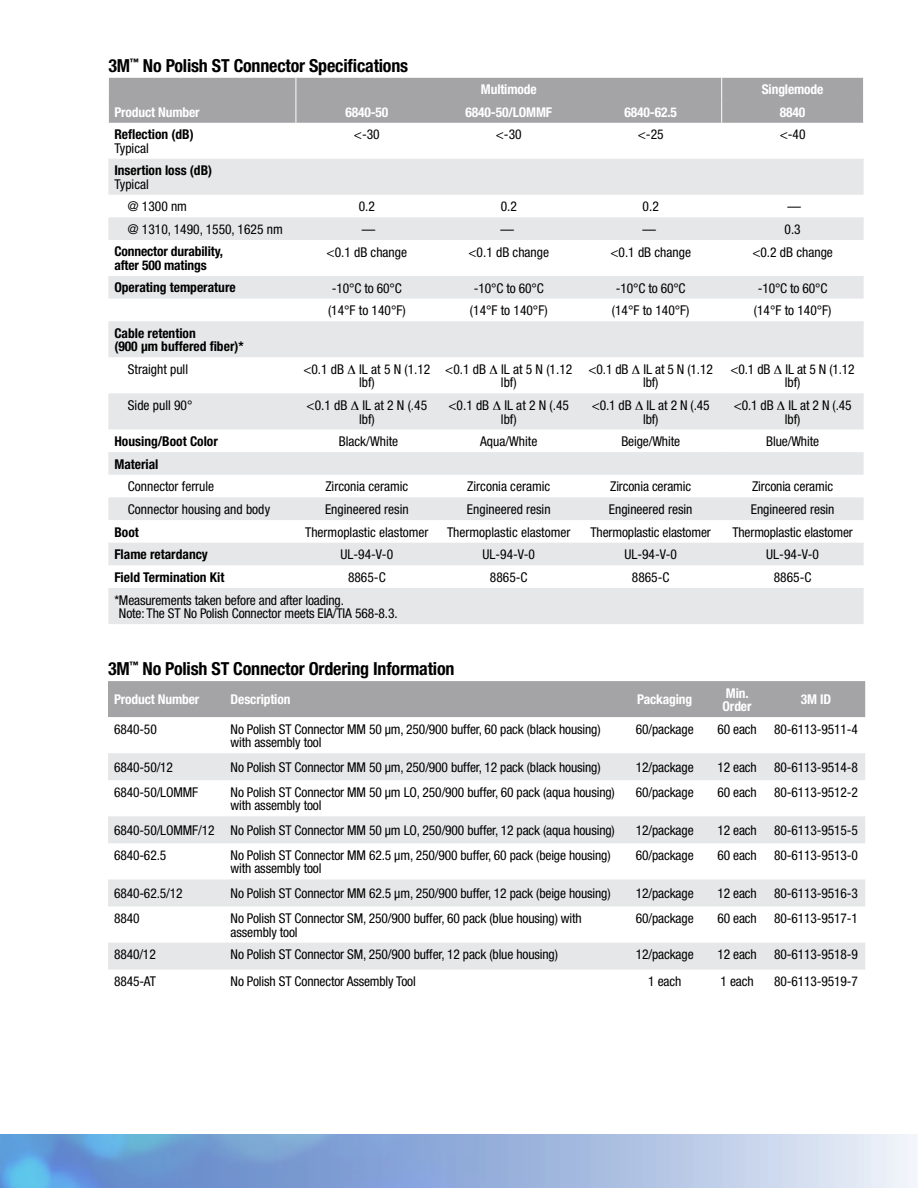
<style>
.page{position:relative;width:918px;height:1188px;background:#fff}
.page>*{position:absolute;margin:0;border:0;box-sizing:border-box;transform-origin:0 0}
.t1{font:700 condensed 18px "Helvetica Neue";letter-spacing:-.01em;color:#000}
.t2{font:condensed 13.5px/13.5px "Helvetica Neue";letter-spacing:-.01em;color:#000;text-align:center}
.t3{font:700 condensed 13.5px/13.5px "Helvetica Neue";color:#000}
.t4{font:700 condensed 13.5px/13.5px "Helvetica Neue";letter-spacing:-.01em;color:#fff}
</style>
<div class="page">
<svg style="left:108px;top:159px;width:756px;height:465px;fill:#e6e7e8"></svg>
<div style="left:108px;top:77px;width:756px;height:46px;background:#a4a4a7"></div>
<div style="left:108px;top:681px;width:757px;height:36px;background:#a4a4a7"></div>
<svg style="left:108px;top:753px;width:757px;height:153px;fill:#e6e7e8"></svg>
<div style="left:108px;top:943px;width:757px;height:27px;background:#e6e7e8"></div>
<img style="left:0;top:1135px;width:918px;height:53px">
<svg style="left:348px;top:365px;width:8px;height:9px"></svg>
<svg style="left:490px;top:365px;width:7px;height:9px"></svg>
<svg style="left:632px;top:365px;width:8px;height:9px"></svg>
<svg style="left:774px;top:365px;width:8px;height:9px"></svg>
<svg style="left:351px;top:401px;width:8px;height:9px"></svg>
<svg style="left:493px;top:401px;width:8px;height:9px"></svg>
<svg style="left:635px;top:401px;width:8px;height:9px"></svg>
<svg style="left:777px;top:401px;width:8px;height:9px"></svg>
<h1 class="t1" style="left:108px;top:55px;width:301px">3M<sup>™</sup> No Polish ST Connector Specifications</h1>
<p class="t4" style="left:481px;top:83px;width:57px">Multimode</p>
<p class="t4" style="left:762px;top:83px;width:63px">Singlemode</p>
<p class="t4" style="left:114px;top:105px;width:87px">Product Number</p>
<p class="t4" style="left:345px;top:105px;width:45px">6840-50</p>
<p class="t4" style="left:465px;top:105px;width:88px">6840-50/LOMMF</p>
<p class="t4" style="left:624px;top:105px;width:54px">6840-62.5</p>
<p class="t4" style="left:780px;top:105px;width:27px">8840</p>
<p class="t3" style="left:114px;top:128px;width:81px">Reflection (dB)</p>
<p class="t2" style="left:114px;top:141px;width:36px">Typical</p>
<p class="t2" style="left:354px;top:128px;width:27px">&lt;-30</p>
<p class="t2" style="left:496px;top:128px;width:27px">&lt;-30</p>
<p class="t2" style="left:638px;top:128px;width:27px">&lt;-25</p>
<p class="t2" style="left:780px;top:128px;width:27px">&lt;-40</p>
<p class="t3" style="left:114px;top:163px;width:99px">Insertion loss (dB)</p>
<p class="t2" style="left:128px;top:173px;width:61px;line-height:22.6px;text-align:left;text-indent:-14px">Typical<br>@ 1300 nm</p>
<p class="t2" style="left:359px;top:200px;width:18px">0.2</p>
<p class="t2" style="left:501px;top:200px;width:18px">0.2</p>
<p class="t2" style="left:643px;top:200px;width:18px">0.2</p>
<p class="t2" style="left:784px;top:200px;width:18px">―—</p>
<p class="t2" style="left:128px;top:222px;width:156px">@ 1310, 1490, 1550, 1625 nm</p>
<p class="t2" style="left:359px;top:222px;width:18px">―—</p>
<p class="t2" style="left:500px;top:222px;width:18px">—―</p>
<p class="t2" style="left:642px;top:222px;width:18px">—―</p>
<p class="t2" style="left:785px;top:222px;width:18px">0.3</p>
<p class="t3" style="left:114px;top:245px;width:110px">Connector durability, after 500 matings</p>
<p class="t2" style="left:327px;top:245px;width:82px">&lt;0.1 dB change</p>
<p class="t2" style="left:469px;top:245px;width:82px">&lt;0.1 dB change</p>
<p class="t2" style="left:610px;top:245px;width:82px">&lt;0.1 dB change</p>
<p class="t2" style="left:752px;top:245px;width:82px">&lt;0.2 dB change</p>
<p class="t3" style="left:114px;top:281px;width:123px">Operating temperature</p>
<p class="t2" style="left:332px;top:281px;width:71px">-10°C to 60°C</p>
<p class="t2" style="left:474px;top:281px;width:71px">-10°C to 60°C</p>
<p class="t2" style="left:616px;top:281px;width:71px">-10°C to 60°C</p>
<p class="t2" style="left:758px;top:281px;width:71px">-10°C to 60°C</p>
<p class="t2" style="left:328px;top:304px;width:79px">(14°F to 140°F)</p>
<p class="t2" style="left:470px;top:304px;width:79px">(14°F to 140°F)</p>
<p class="t2" style="left:612px;top:304px;width:79px">(14°F to 140°F)</p>
<p class="t2" style="left:754px;top:304px;width:79px">(14°F to 140°F)</p>
<p class="t3" style="left:114px;top:326px;width:131px">Cable retention<br>(900 µm buffered fiber)*</p>
<p class="t2" style="left:128px;top:362px;width:62px">Straight pull</p>
<p class="t2" style="left:303px;top:362px;width:129px">&lt;0.1 dB IL at 5 N (1.12 lbf)</p>
<p class="t2" style="left:445px;top:362px;width:129px">&lt;0.1 dB IL at 5 N (1.12 lbf)</p>
<p class="t2" style="left:589px;top:362px;width:126px">&lt;0.1 dB IL at 5 N (1.12 lbf)</p>
<p class="t2" style="left:731px;top:362px;width:126px">&lt;0.1 dB IL at 5 N (1.12 lbf)</p>
<p class="t2" style="left:128px;top:398px;width:66px">Side pull 90°</p>
<p class="t2" style="left:307px;top:398px;width:122px">&lt;0.1 dB IL at 2 N (.45 lbf)</p>
<p class="t2" style="left:449px;top:398px;width:122px">&lt;0.1 dB IL at 2 N (.45 lbf)</p>
<p class="t2" style="left:592px;top:398px;width:119px">&lt;0.1 dB IL at 2 N (.45 lbf)</p>
<p class="t2" style="left:734px;top:398px;width:119px">&lt;0.1 dB IL at 2 N (.45 lbf)</p>
<p class="t3" style="left:114px;top:434px;width:105px">Housing/Boot Color</p>
<p class="t2" style="left:339px;top:435px;width:61px">Black/White</p>
<p class="t2" style="left:480px;top:435px;width:59px">Aqua/White</p>
<p class="t2" style="left:621px;top:435px;width:60px">Beige/White</p>
<p class="t2" style="left:766px;top:435px;width:54px">Blue/White</p>
<p class="t3" style="left:114px;top:457px;width:46px">Material</p>
<p class="t2" style="left:128px;top:480px;width:88px">Connector ferrule</p>
<p class="t2" style="left:325px;top:480px;width:84px">Zirconia ceramic</p>
<p class="t2" style="left:467px;top:480px;width:84px">Zirconia ceramic</p>
<p class="t2" style="left:610px;top:480px;width:82px">Zirconia ceramic</p>
<p class="t2" style="left:752px;top:480px;width:82px">Zirconia ceramic</p>
<p class="t2" style="left:128px;top:502px;width:144px">Connector housing and body</p>
<p class="t2" style="left:325px;top:502px;width:85px">Engineered resin</p>
<p class="t2" style="left:467px;top:502px;width:85px">Engineered resin</p>
<p class="t2" style="left:609px;top:502px;width:85px">Engineered resin</p>
<p class="t2" style="left:751px;top:502px;width:85px">Engineered resin</p>
<p class="t3" style="left:114px;top:525px;width:26px">Boot</p>
<p class="t2" style="left:305px;top:525px;width:125px">Thermoplastic elastomer</p>
<p class="t2" style="left:447px;top:525px;width:125px">Thermoplastic elastomer</p>
<p class="t2" style="left:590px;top:525px;width:122px">Thermoplastic elastomer</p>
<p class="t2" style="left:732px;top:525px;width:122px">Thermoplastic elastomer</p>
<p class="t3" style="left:114px;top:547px;width:95px">Flame retardancy</p>
<p class="t2" style="left:341px;top:548px;width:54px">UL-94-V-0</p>
<p class="t2" style="left:482px;top:548px;width:54px">UL-94-V-0</p>
<p class="t2" style="left:624px;top:548px;width:54px">UL-94-V-0</p>
<p class="t2" style="left:766px;top:548px;width:54px">UL-94-V-0</p>
<p class="t3" style="left:114px;top:570px;width:112px">Field Termination Kit</p>
<p class="t2" style="left:348px;top:570px;width:39px">8865-C</p>
<p class="t2" style="left:490px;top:570px;width:39px">8865-C</p>
<p class="t2" style="left:632px;top:570px;width:39px">8865-C</p>
<p class="t2" style="left:774px;top:570px;width:39px">8865-C</p>
<p class="t2" style="left:119px;top:593px;width:280px;text-align:left;text-indent:-5px">*Measurements taken before and after loading.<br>Note: The ST No Polish Connector meets EIA/TIA 568-8.3.</p>
<h1 class="t1" style="left:108px;top:657px;width:348px">3M<sup>™</sup> No Polish ST Connector Ordering Information</h1>
<p class="t4" style="left:114px;top:693px;width:87px">Product Number</p>
<p class="t4" style="left:231px;top:693px;width:61px">Description</p>
<p class="t4" style="left:637px;top:693px;width:57px">Packaging</p>
<p class="t4" style="left:723px;top:686px;width:30px">Min.<br>Order</p>
<p class="t4" style="left:801px;top:693px;width:32px">3M ID</p>
<p class="t2" style="left:114px;top:722px;width:44px">6840-50</p>
<p class="t2" style="left:231px;top:722px;width:372px;text-align:left">No Polish ST Connector MM 50 µm, 250/900 buffer, 60 pack (black housing) with assembly tool</p>
<p class="t2" style="left:636px;top:722px;width:59px">60/package</p>
<p class="t2" style="left:717px;top:722px;width:41px">60 each</p>
<p class="t2" style="left:774px;top:722px;width:85px">80-6113-9511-4</p>
<p class="t2" style="left:114px;top:760px;width:61px">6840-50/12</p>
<p class="t2" style="left:231px;top:760px;width:372px">No Polish ST Connector MM 50 µm, 250/900 buffer, 12 pack (black housing)</p>
<p class="t2" style="left:636px;top:760px;width:59px">12/package</p>
<p class="t2" style="left:717px;top:760px;width:41px">12 each</p>
<p class="t2" style="left:774px;top:760px;width:85px">80-6113-9514-8</p>
<p class="t2" style="left:114px;top:785px;width:86px">6840-50/LOMMF</p>
<p class="t2" style="left:231px;top:785px;width:386px;text-align:left">No Polish ST Connector MM 50 µm LO, 250/900 buffer, 60 pack (aqua housing) with assembly tool</p>
<p class="t2" style="left:636px;top:785px;width:59px">60/package</p>
<p class="t2" style="left:717px;top:785px;width:41px">60 each</p>
<p class="t2" style="left:774px;top:785px;width:85px">80-6113-9512-2</p>
<p class="t2" style="left:114px;top:824px;width:502px">6840-50/LOMMF/12 No Polish ST Connector MM 50 µm LO, 250/900 buffer, 12 pack (aqua housing)</p>
<p class="t2" style="left:636px;top:824px;width:59px">12/package</p>
<p class="t2" style="left:717px;top:824px;width:41px">12 each</p>
<p class="t2" style="left:774px;top:824px;width:85px">80-6113-9515-5</p>
<p class="t2" style="left:114px;top:848px;width:54px">6840-62.5</p>
<p class="t2" style="left:231px;top:848px;width:381px;text-align:left">No Polish ST Connector MM 62.5 µm, 250/900 buffer, 60 pack (beige housing) with assembly tool</p>
<p class="t2" style="left:636px;top:848px;width:59px">60/package</p>
<p class="t2" style="left:717px;top:848px;width:41px">60 each</p>
<p class="t2" style="left:774px;top:848px;width:85px">80-6113-9513-0</p>
<p class="t2" style="left:114px;top:887px;width:70px">6840-62.5/12</p>
<p class="t2" style="left:231px;top:887px;width:381px">No Polish ST Connector MM 62.5 µm, 250/900 buffer, 12 pack (beige housing)</p>
<p class="t2" style="left:636px;top:887px;width:59px">12/package</p>
<p class="t2" style="left:717px;top:887px;width:41px">12 each</p>
<p class="t2" style="left:774px;top:887px;width:85px">80-6113-9516-3</p>
<p class="t2" style="left:114px;top:911px;width:27px">8840</p>
<p class="t2" style="left:231px;top:911px;width:353px;text-align:left">No Polish ST Connector SM, 250/900 buffer, 60 pack (blue housing) with assembly tool</p>
<p class="t2" style="left:636px;top:911px;width:59px">60/package</p>
<p class="t2" style="left:717px;top:911px;width:41px">60 each</p>
<p class="t2" style="left:774px;top:911px;width:85px">80-6113-9517-1</p>
<p class="t2" style="left:114px;top:948px;width:43px">8840/12</p>
<p class="t2" style="left:231px;top:948px;width:329px">No Polish ST Connector SM, 250/900 buffer, 12 pack (blue housing)</p>
<p class="t2" style="left:636px;top:948px;width:59px">12/package</p>
<p class="t2" style="left:717px;top:948px;width:41px">12 each</p>
<p class="t2" style="left:774px;top:948px;width:85px">80-6113-9518-9</p>
<p class="t2" style="left:114px;top:975px;width:44px">8845-AT</p>
<p class="t2" style="left:231px;top:975px;width:187px">No Polish ST Connector Assembly Tool</p>
<p class="t2" style="left:648px;top:975px;width:35px">1 each</p>
<p class="t2" style="left:721px;top:975px;width:35px">1 each</p>
<p class="t2" style="left:774px;top:975px;width:85px">80-6113-9519-7</p>
</div>
